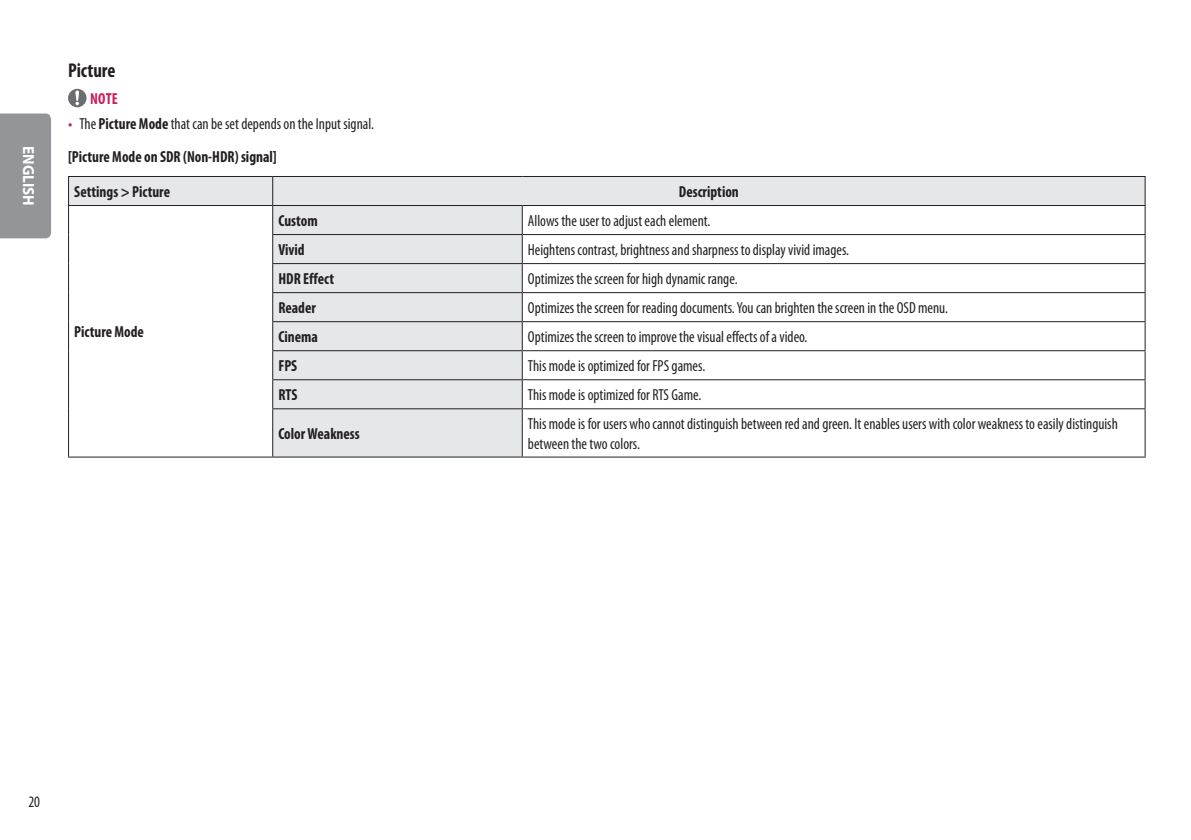
<style>
.page{position:relative;width:1191px;height:840px;background:#fff}
.page>*{position:absolute;margin:0;border:0;box-sizing:border-box;transform-origin:0 0}
.Title3{font:700 condensed 20px "Myriad Pro";color:#231f20;scale:.95 1}
.Body{font:condensed 16px/19.2px "Myriad Pro";color:#231f20;scale:.95 1}
.Body_Bold{font:700 condensed 16px "Myriad Pro";color:#231f20;scale:.95 1}
.Body_Bold_Center{font:700 condensed 16px "Myriad Pro";color:#231f20;scale:.95 1}
.t1{font:700 16px "Myriad Pro";color:#fff;scale:.95 1}
.Warning{font:700 condensed 16px "Myriad Pro";color:#c8205d;scale:.95 1}
.s1{font-family:"LG Smart";font-stretch:normal;color:#c8205d}
.s2{font-weight:700}
</style>
<div class="page">
<div style="left:0;top:113px;width:51px;height:125px;background:#939598"></div>
<svg style="left:68px;top:89px;width:18px;height:18px"></svg>
<div style="left:69px;top:177px;width:1075px;height:28px;background:#e6e7e9"></div>
<svg style="left:69px;top:206px;width:1075px;height:250px"></svg>
<hr style="left:272px;top:350px;width:250px;height:1px;background:#231f20">
<hr style="left:273px;top:176px;width:249px;height:1px;background:#231f20">
<hr style="left:522px;top:176px;width:623px;height:1px;background:#231f20">
<hr style="left:273px;top:205px;width:249px;height:1px;background:#231f20">
<hr style="left:522px;top:205px;width:623px;height:1px;background:#231f20">
<hr style="left:272px;top:234px;width:250px;height:1px;background:#231f20">
<hr style="left:522px;top:234px;width:623px;height:1px;background:#231f20">
<hr style="left:522px;top:263px;width:623px;height:1px;background:#231f20">
<hr style="left:522px;top:292px;width:623px;height:1px;background:#231f20">
<hr style="left:522px;top:321px;width:623px;height:1px;background:#231f20">
<hr style="left:522px;top:350px;width:623px;height:1px;background:#231f20">
<hr style="left:272px;top:379px;width:250px;height:1px;background:#231f20">
<hr style="left:522px;top:379px;width:623px;height:1px;background:#231f20">
<svg style="left:522px;top:206px;width:1px;height:202px"></svg>
<svg style="left:1144px;top:177px;width:1px;height:231px"></svg>
<hr style="left:522px;top:408px;width:623px;height:1px;background:#231f20">
<hr style="left:522px;top:409px;width:1px;height:47px;background:#231f20">
<hr style="left:1144px;top:409px;width:1px;height:47px;background:#231f20">
<hr style="left:522px;top:456px;width:623px;height:1px;background:#231f20">
<hr style="left:272px;top:263px;width:250px;height:1px;background:#231f20">
<hr style="left:272px;top:292px;width:250px;height:1px;background:#231f20">
<hr style="left:272px;top:321px;width:250px;height:1px;background:#231f20">
<hr style="left:272px;top:408px;width:250px;height:1px;background:#231f20">
<hr style="left:273px;top:456px;width:249px;height:1px;background:#231f20">
<svg style="left:68px;top:177px;width:1px;height:231px"></svg>
<hr style="left:68px;top:408px;width:1px;height:48px;background:#231f20">
<hr style="left:68px;top:176px;width:205px;height:1px;background:#231f20">
<hr style="left:68px;top:205px;width:205px;height:1px;background:#231f20">
<svg style="left:272px;top:177px;width:1px;height:231px"></svg>
<hr style="left:272px;top:409px;width:1px;height:47px;background:#231f20">
<hr style="left:68px;top:456px;width:205px;height:1px;background:#231f20">
<p class="t1" style="left:39px;top:146px;width:64px;rotate:90deg">ENGLISH</p>
<p class="Title3" style="left:68px;top:58px;width:51px">Picture</p>
<p class="Warning" style="left:90px;top:89px;width:31px">NOTE</p>
<p class="Body" style="left:68px;top:114px;width:323px"><span class="s1">•</span> The <span class="s2">Picture Mode</span> that can be set depends on the Input signal.</p>
<p class="Body_Bold" style="left:68px;top:146px;width:221px">[Picture Mode on SDR (Non-HDR) signal]</p>
<p class="Body_Bold" style="left:74px;top:181px;width:102px">Settings &gt; Picture</p>
<p class="Body_Bold_Center" style="left:679px;top:181px;width:65px">Description</p>
<p class="Body_Bold" style="left:74px;top:322px;width:75px">Picture Mode</p>
<p class="Body_Bold" style="left:278px;top:210px;width:43px">Custom</p>
<p class="Body" style="left:528px;top:211px;width:193px">Allows the user to adjust each element.</p>
<p class="Body_Bold" style="left:278px;top:239px;width:29px">Vivid</p>
<p class="Body" style="left:528px;top:240px;width:340px">Heightens contrast, brightness and sharpness to display vivid images.</p>
<p class="Body_Bold" style="left:278px;top:268px;width:60px">HDR Effect</p>
<p class="Body" style="left:528px;top:269px;width:222px">Optimizes the screen for high dynamic range.</p>
<p class="Body_Bold" style="left:278px;top:297px;width:41px">Reader</p>
<p class="Body" style="left:528px;top:298px;width:444px">Optimizes the screen for reading documents. You can brighten the screen in the OSD menu.</p>
<p class="Body_Bold" style="left:278px;top:327px;width:43px">Cinema</p>
<p class="Body" style="left:528px;top:327px;width:296px">Optimizes the screen to improve the visual effects of a video.</p>
<p class="Body_Bold" style="left:278px;top:356px;width:21px">FPS</p>
<p class="Body" style="left:528px;top:356px;width:188px">This mode is optimized for FPS games.</p>
<p class="Body_Bold" style="left:278px;top:385px;width:21px">RTS</p>
<p class="Body" style="left:528px;top:385px;width:184px">This mode is optimized for RTS Game.</p>
<p class="Body_Bold" style="left:278px;top:423px;width:87px">Color Weakness</p>
<p class="Body" style="left:528px;top:414px;width:622px">This mode is for users who cannot distinguish between red and green. It enables users with color weakness to easily distinguish between the two colors.</p>
<p class="Body" style="left:28px;top:791px;width:14px">20</p>
</div>
